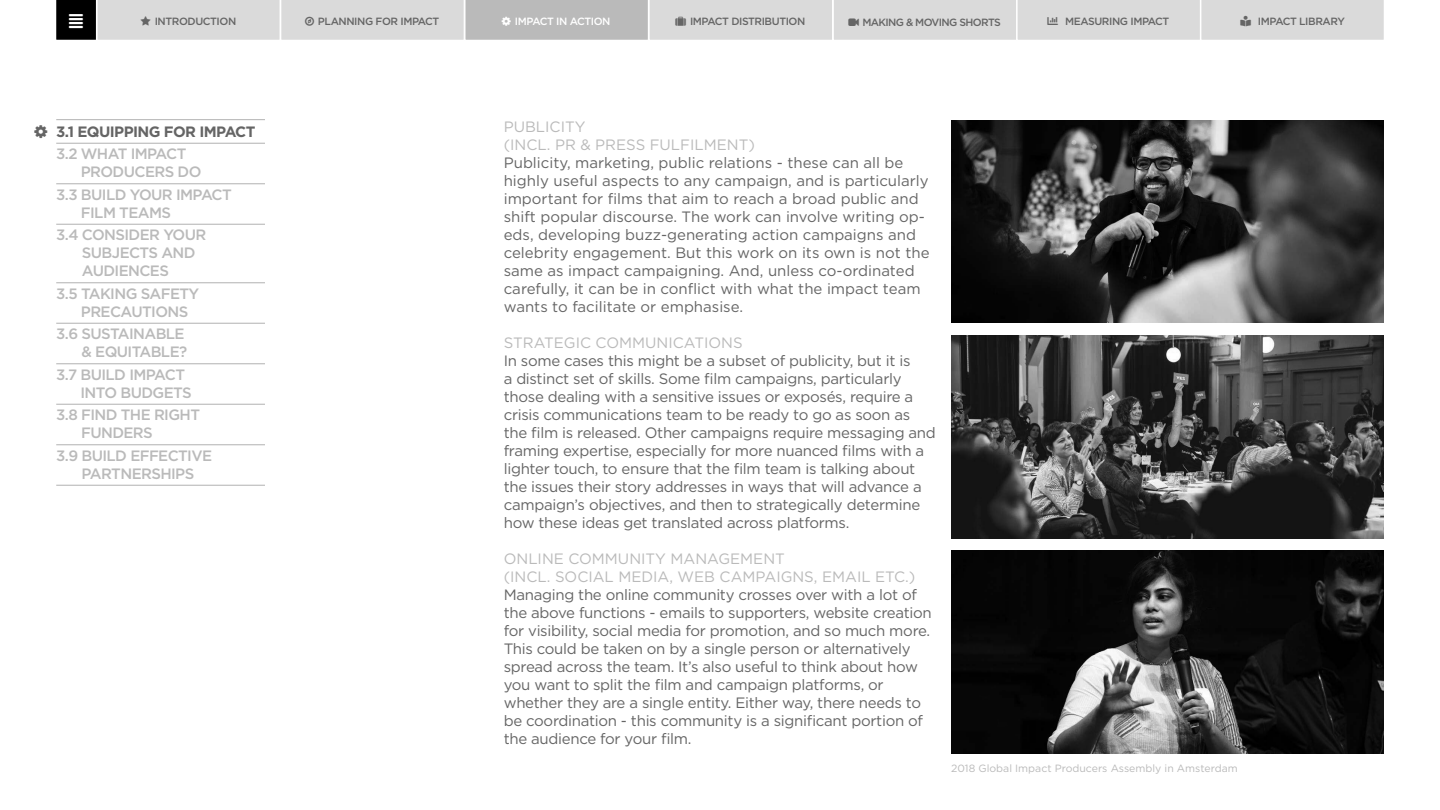
<style>
.page{position:relative;width:1440px;height:810px;background:#fff}
.page>*{position:absolute;margin:0;border:0;box-sizing:border-box;transform-origin:0 0}
.t1{font:15.75px "Font Awesome 5 Free Solid";color:#fff}
.t2{font:15px/18px "Gotham";letter-spacing:-.02em;color:#656565}
.t3{font:15px/18px "Gotham";color:#656565}
.t4{font:500 15px/18px "Gotham";letter-spacing:-.04em;color:#bababa}
.t5{font:15px/18px "Gotham";color:#bababa}
.t6{font:700 15px "Gotham";letter-spacing:-.04em;color:#656565}
.t7{font:500 10.5px "Gotham";letter-spacing:-.04em;color:#656565}
.t8{font:10.5px "Gotham";color:#bababa}
.t9{font:500 10.5px "Gotham";letter-spacing:-.06em;color:#656565}
.t10{font:500 10.5px "Gotham";letter-spacing:-.04em;color:#fff}
</style>
<div class="page">
<hr style="left:56px;top:119px;width:209px;height:1px;background:#bababa">
<hr style="left:56px;top:143px;width:209px;height:1px;background:#bababa">
<hr style="left:56px;top:183px;width:209px;height:1px;background:#bababa">
<hr style="left:56px;top:224px;width:209px;height:1px;background:#bababa">
<hr style="left:56px;top:282px;width:209px;height:1px;background:#bababa">
<hr style="left:56px;top:323px;width:209px;height:1px;background:#bababa">
<hr style="left:56px;top:363px;width:209px;height:1px;background:#bababa">
<hr style="left:56px;top:404px;width:209px;height:1px;background:#bababa">
<hr style="left:56px;top:444px;width:209px;height:1px;background:#bababa">
<hr style="left:56px;top:485px;width:209px;height:1px;background:#bababa">
<img style="left:951px;top:335px;width:433px;height:203px">
<img style="left:951px;top:551px;width:433px;height:203px">
<img style="left:951px;top:120px;width:433px;height:203px">
<svg style="left:56px;top:0;width:1328px;height:40px;background:#cfcfcf"></svg>
<p class="t1" style="left:69px;top:13px;width:15px">●■◆▲▼</p>
<p class="t7" style="left:155px;top:15px;width:83px">INTRODUCTION</p>
<p class="t7" style="left:318px;top:15px;width:123px">PLANNING FOR IMPACT</p>
<p class="t10" style="left:515px;top:15px;width:97px">IMPACT IN ACTION</p>
<p class="t7" style="left:690px;top:15px;width:117px">IMPACT DISTRIBUTION</p>
<p class="t9" style="left:862px;top:16px;width:140px">MAKING &amp; MOVING SHORTS</p>
<p class="t7" style="left:1048px;top:15px;width:123px">▼ MEASURING IMPACT</p>
<p class="t7" style="left:1240px;top:15px;width:106px">□□ IMPACT LIBRARY</p>
<p class="t6" style="left:56px;top:121px;width:201px">3.1 EQUIPPING FOR IMPACT</p>
<p class="t4" style="left:81px;top:145px;width:122px;text-indent:-25px">3.2 WHAT IMPACT<br>PRODUCERS DO</p>
<p class="t4" style="left:81px;top:185px;width:152px;text-indent:-25px">3.3 BUILD YOUR IMPACT<br>FILM TEAMS</p>
<p class="t4" style="left:82px;top:226px;width:126px;text-indent:-26px">3.4 CONSIDER YOUR<br>SUBJECTS AND<br>AUDIENCES</p>
<p class="t4" style="left:81px;top:284px;width:120px;text-indent:-25px">3.5 TAKING SAFETY<br>PRECAUTIONS</p>
<p class="t4" style="left:56px;top:325px;width:132px;text-align:right">3.6 SUSTAINABLE &amp; EQUITABLE?</p>
<p class="t4" style="left:80px;top:365px;width:113px;text-indent:-24px">3.7 BUILD IMPACT<br>INTO BUDGETS</p>
<p class="t4" style="left:81px;top:406px;width:121px;text-indent:-25px">3.8 FIND THE RIGHT<br>FUNDERS</p>
<p class="t4" style="left:56px;top:446px;width:157px;text-align:center">3.9 BUILD EFFECTIVE<br>PARTNERSHIPS</p>
<p class="t5" style="left:504px;top:117px;width:253px">PUBLICITY<br>(INCL. PR &amp; PRESS FULFILMENT)</p>
<p class="t3" style="left:504px;top:153px;width:427px">Publicity, marketing, public relations - these can all be highly useful aspects to any campaign, and is particularly important for films that aim to reach a broad public and shift popular discourse. The work can involve writing op&shy;eds, developing buzz-generating action campaigns and celebrity engagement. But this work on its own is not the same as impact campaigning. And, unless co-ordinated carefully, it can be in conflict with what the impact team wants to facilitate or emphasise.</p>
<p class="t5" style="left:504px;top:333px;width:240px">STRATEGIC COMMUNICATIONS</p>
<p class="t2" style="left:504px;top:351px;width:434px">In some cases this might be a subset of publicity, but it is<br>a distinct set of skills. Some film campaigns, particularly those dealing with a sensitive issues or exposés, require a crisis communications team to be ready to go as soon as the film is released. Other campaigns require messaging and framing expertise, especially for more nuanced films with a lighter touch, to ensure that the film team is talking about the issues their story addresses in ways that will advance a campaign’s objectives, and then to strategically determine how these ideas get translated across platforms.</p>
<p class="t5" style="left:504px;top:549px;width:413px">ONLINE COMMUNITY MANAGEMENT<br>(INCL. SOCIAL MEDIA, WEB CAMPAIGNS, EMAIL ETC.)</p>
<p class="t2" style="left:504px;top:585px;width:429px">Managing the online community crosses over with a lot of the above functions - emails to supporters, website creation for visibility, social media for promotion, and so much more.<br>This could be taken on by a single person or alternatively spread across the team. It’s also useful to think about how you want to split the film and campaign platforms, or whether they are a single entity. Either way, there needs to be coordination - this community is a significant portion of the audience for your film.</p>
<p class="t8" style="left:951px;top:761px;width:288px">2018 Global Impact Producers Assembly in Amsterdam</p>
</div>
